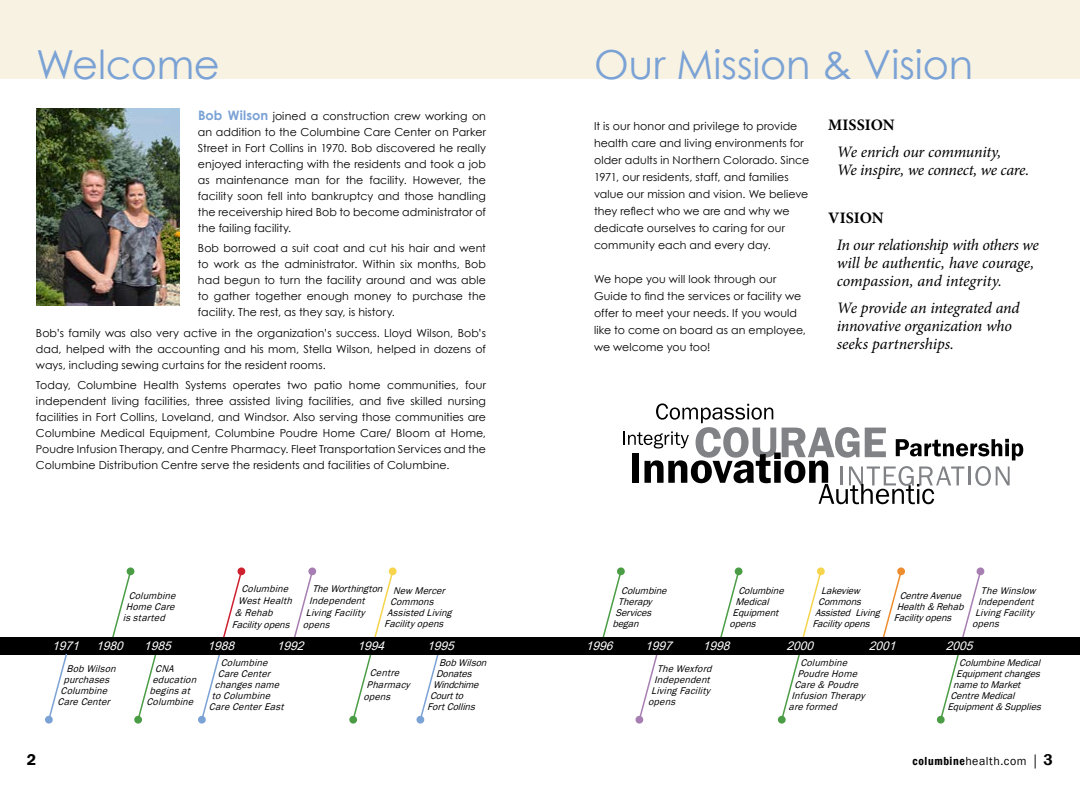
<style>
.page{position:relative;width:1080px;height:792px;background:#fff}
.page>*{position:absolute;margin:0;border:0;box-sizing:border-box;transform-origin:0 0}
.t1{font:40px "Century Gothic";letter-spacing:-.005em;color:#7ba2d5}
.t2{font:italic 16px/18px "Minion Pro";letter-spacing:-.015em;color:#000}
.t3{font:700 16px "Minion Pro";letter-spacing:-.005em;color:#000}
.t4{font:600 16px "Franklin Gothic";color:#000}
.t5{font:italic 12px "Arial";color:#fff}
.t6{font:12px "Franklin Gothic";letter-spacing:.045em;color:#000}
.t7{font:11px/16px "Century Gothic";letter-spacing:.005em;color:#000;text-align:justify}
.t8{font:italic 10px/11px "Franklin Gothic";color:#000;text-align:justify}
.s1{font-weight:700;font-size:13px;color:#7ba2d5}
.s2{font-weight:600;font-stretch:condensed}
.s3{font-family:"Minion Pro";font-size:14px}
.s4{font-weight:600;font-size:16px}
</style>
<div class="page">
<svg style="left:936px;top:654px;width:24px;height:70px"></svg>
<svg style="left:777px;top:654px;width:24px;height:70px"></svg>
<svg style="left:349px;top:654px;width:24px;height:70px"></svg>
<svg style="left:635px;top:654px;width:24px;height:70px"></svg>
<svg style="left:416px;top:654px;width:24px;height:70px"></svg>
<svg style="left:198px;top:654px;width:23px;height:70px"></svg>
<svg style="left:134px;top:654px;width:24px;height:70px"></svg>
<div style="left:0;top:0;width:1080px;height:78px;background:#f8f2e3"></div>
<svg style="left:962px;top:567px;width:23px;height:70px"></svg>
<svg style="left:882px;top:567px;width:23px;height:70px"></svg>
<svg style="left:374px;top:567px;width:23px;height:70px"></svg>
<svg style="left:802px;top:567px;width:23px;height:70px"></svg>
<svg style="left:720px;top:567px;width:23px;height:70px"></svg>
<svg style="left:602px;top:567px;width:23px;height:70px"></svg>
<svg style="left:294px;top:567px;width:23px;height:70px"></svg>
<svg style="left:223px;top:567px;width:23px;height:70px"></svg>
<svg style="left:112px;top:567px;width:23px;height:70px"></svg>
<div style="left:0;top:637px;width:1080px;height:17px;background:#000"></div>
<svg style="left:623px;top:403px;width:400px;height:101px"></svg>
<img style="left:36px;top:108px;width:144px;height:198px">
<svg style="left:45px;top:653px;width:23px;height:71px"></svg>
<h1 class="t1" style="left:36px;top:37px;width:185px">Welcome</h1>
<h1 class="t1" style="left:594px;top:37px;width:381px">Our Mission &amp; Vision</h1>
<p class="t7" style="left:198px;top:108px;width:290px"><span class="s1">Bob Wilson</span> joined a construction crew working on an addition to the Columbine Care Center on Parker Street in Fort Collins in 1970. Bob discovered he really enjoyed interacting with the residents and took a job as maintenance man for the facility. However, the facility soon fell into bankruptcy and those handling the receivership hired Bob to become administrator of the failing facility.</p>
<p class="t7" style="left:198px;top:240px;width:290px">Bob borrowed a suit coat and cut his hair and went to work as the administrator. Within six months, Bob had begun to turn the facility around and was able to gather together enough money to purchase the facility. The rest, as they say, is history.</p>
<p class="t7" style="left:36px;top:325px;width:452px">Bob’s family was also very active in the organization’s success. Lloyd Wilson, Bob’s dad, helped with the accounting and his mom, Stella Wilson, helped in dozens of ways, including sewing curtains for the resident rooms.</p>
<p class="t7" style="left:36px;top:377px;width:452px">Today, Columbine Health Systems operates two patio home communities, four independent living facilities, three assisted living facilities, and five skilled nursing facilities in Fort Collins, Loveland, and Windsor. Also serving those communities are Columbine Medical Equipment, Columbine Poudre Home Care/ Bloom at Home, Poudre Infusion Therapy, and Centre Pharmacy. Fleet Transportation Services and the Columbine Distribution Centre serve the residents and facilities of Columbine.</p>
<p class="t7" style="left:594px;top:117px;width:217px;line-height:17px;text-align:left">It is our honor and privilege to provide health care and living environments for older adults in Northern Colorado. Since 1971, our residents, staff, and families value our mission and vision. We believe they reflect who we are and why we dedicate ourselves to caring for our community each and every day.</p>
<p class="t7" style="left:594px;top:270px;width:213px;line-height:17px;text-align:left">We hope you will look through our<br>Guide to find the services or facility we offer to meet your needs. If you would like to come on board as an employee, we welcome you too!</p>
<h2 class="t3" style="left:828px;top:114px;width:68px">MISSION</h2>
<h2 class="t2" style="left:837px;top:143px;width:194px">We enrich our community,<br>We inspire, we connect, we care.</h2>
<h2 class="t3" style="left:828px;top:206px;width:57px">VISION</h2>
<h2 class="t2" style="left:837px;top:236px;width:203px">In our relationship with others we will be authentic, have courage, compassion, and integrity.</h2>
<h2 class="t2" style="left:837px;top:299px;width:184px">We provide an integrated and innovative organization who seeks partnerships.</h2>
<p class="t8" style="left:241px;top:583px;width:52px">Columbine</p>
<p class="t8" style="left:238px;top:595px;width:59px">WestHealth</p>
<p class="t8" style="left:235px;top:607px;width:43px">&amp; Rehab</p>
<p class="t8" style="left:232px;top:619px;width:63px">Facilityopens</p>
<p class="t8" style="left:312px;top:583px;width:75px">TheWorthington</p>
<p class="t8" style="left:309px;top:595px;width:61px">Independent</p>
<p class="t8" style="left:306px;top:607px;width:64px">LivingFacility</p>
<p class="t8" style="left:303px;top:619px;width:32px">opens</p>
<p class="t8" style="left:370px;top:668px;width:34px">Centre</p>
<p class="t8" style="left:367px;top:680px;width:48px">Pharmacy</p>
<p class="t8" style="left:363px;top:692px;width:32px">opens</p>
<p class="t8" style="left:621px;top:585px;width:50px">Columbine</p>
<p class="t8" style="left:618px;top:596px;width:38px">Therapy</p>
<p class="t8" style="left:615px;top:607px;width:41px">Services</p>
<p class="t8" style="left:612px;top:618px;width:31px">began</p>
<p class="t8" style="left:738px;top:585px;width:50px">Columbine</p>
<p class="t8" style="left:735px;top:596px;width:38px">Medical</p>
<p class="t8" style="left:733px;top:607px;width:51px">Equipment</p>
<p class="t8" style="left:730px;top:618px;width:31px">opens</p>
<p class="t8" style="left:821px;top:585px;width:43px">Lakeview</p>
<p class="t8" style="left:818px;top:596px;width:47px">Commons</p>
<p class="t8" style="left:815px;top:607px;width:69px">Assisted Living</p>
<p class="t8" style="left:812px;top:618px;width:62px">Facilityopens</p>
<p class="t8" style="left:981px;top:585px;width:60px">TheWinslow</p>
<p class="t8" style="left:978px;top:596px;width:60px">Independent</p>
<p class="t8" style="left:975px;top:607px;width:64px">LivingFacility</p>
<p class="t8" style="left:972px;top:618px;width:32px">opens</p>
<p class="t8" style="left:393px;top:585px;width:57px">New Mercer</p>
<p class="t8" style="left:390px;top:596px;width:48px">Commons</p>
<p class="t8" style="left:387px;top:607px;width:69px">AssistedLiving</p>
<p class="t8" style="left:384px;top:618px;width:64px">Facilityopens</p>
<p class="t8" style="left:123px;top:590px;width:57px;text-indent:6px">Columbine HomeCare isstarted</p>
<p class="t8" style="left:894px;top:590px;width:74px;text-align:left;text-indent:6px">CentreAvenue<br>Health&amp; Rehab<br>Facilityopens</p>
<p class="t8" style="left:959px;top:658px;width:86px">ColumbineMedical</p>
<p class="t8" style="left:956px;top:669px;width:88px">Equipmentchanges</p>
<p class="t8" style="left:953px;top:680px;width:72px">nametoMarket</p>
<p class="t8" style="left:950px;top:691px;width:69px">CentreMedical</p>
<p class="t8" style="left:947px;top:702px;width:98px">Equipment&amp; Supplies</p>
<p class="t5" style="left:52px;top:637px;width:77px">1971 1980</p>
<p class="t5" style="left:144px;top:637px;width:33px">1985</p>
<p class="t5" style="left:207px;top:637px;width:33px">1988</p>
<p class="t5" style="left:277px;top:637px;width:33px">1992</p>
<p class="t5" style="left:357px;top:637px;width:33px">1994</p>
<p class="t5" style="left:427px;top:637px;width:33px">1995</p>
<p class="t5" style="left:586px;top:637px;width:33px">1996</p>
<p class="t5" style="left:645px;top:637px;width:33px">1997</p>
<p class="t5" style="left:703px;top:637px;width:33px">1998</p>
<p class="t5" style="left:787px;top:637px;width:33px">2000</p>
<p class="t5" style="left:869px;top:637px;width:33px">2001</p>
<p class="t5" style="left:946px;top:637px;width:33px">2005</p>
<p class="t8" style="left:221px;top:658px;width:52px">Columbine</p>
<p class="t8" style="left:218px;top:669px;width:57px">CareCenter</p>
<p class="t8" style="left:215px;top:680px;width:69px">changesname</p>
<p class="t8" style="left:212px;top:691px;width:63px">toColumbine</p>
<p class="t8" style="left:209px;top:702px;width:79px">CareCenterEast</p>
<p class="t8" style="left:800px;top:658px;width:52px">Columbine</p>
<p class="t8" style="left:797px;top:669px;width:64px">PoudreHome</p>
<p class="t8" style="left:794px;top:680px;width:69px">Care&amp; Poudre</p>
<p class="t8" style="left:792px;top:691px;width:78px">InfusionTherapy</p>
<p class="t8" style="left:789px;top:702px;width:53px">areformed</p>
<p class="t8" style="left:439px;top:658px;width:52px">BobWilson</p>
<p class="t8" style="left:436px;top:669px;width:40px">Donates</p>
<p class="t8" style="left:433px;top:680px;width:50px">Windchime</p>
<p class="t8" style="left:430px;top:691px;width:38px">Courtto</p>
<p class="t8" style="left:427px;top:702px;width:52px">FortCollins</p>
<p class="t8" style="left:155px;top:663px;width:23px">CNA</p>
<p class="t8" style="left:152px;top:674px;width:49px">education</p>
<p class="t8" style="left:149px;top:685px;width:45px">beginsat</p>
<p class="t8" style="left:146px;top:696px;width:52px">Columbine</p>
<p class="t8" style="left:657px;top:663px;width:59px">TheWexford</p>
<p class="t8" style="left:654px;top:674px;width:61px">Independent</p>
<p class="t8" style="left:651px;top:685px;width:64px">LivingFacility</p>
<p class="t8" style="left:648px;top:696px;width:32px">opens</p>
<p class="t8" style="left:66px;top:663px;width:54px">BobWilson</p>
<p class="t8" style="left:63px;top:674px;width:51px">purchases</p>
<p class="t8" style="left:61px;top:685px;width:52px">Columbine</p>
<p class="t8" style="left:58px;top:696px;width:57px">CareCenter</p>
<h2 class="t4" style="left:27px;top:750px;width:11px">2</h2>
<p class="t6" style="left:913px;top:754px;width:142px"><span class="s2">columbine</span>health.com <span class="s3">|</span> <span class="s4">3</span></p>
</div>
